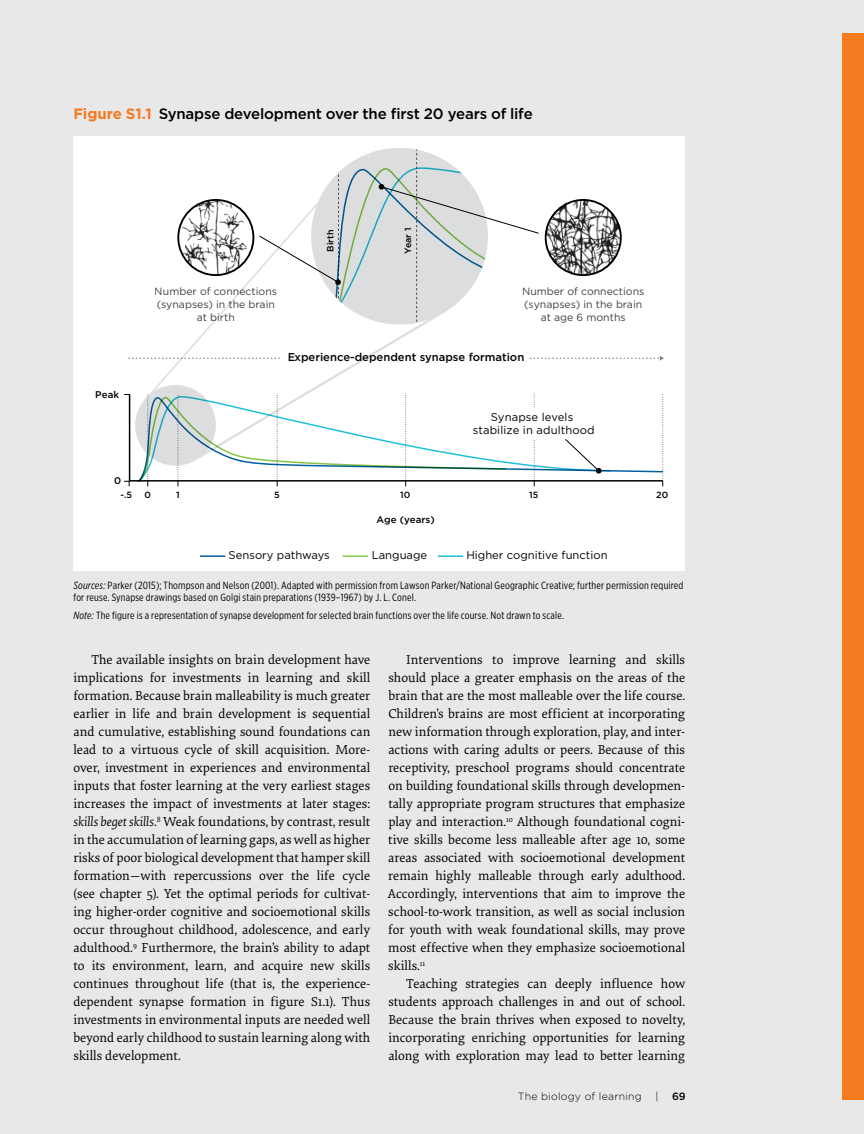
<style>
.page{position:relative;width:864px;height:1134px;background:#e8e8e9}
.page>*{position:absolute;margin:0;border:0;box-sizing:border-box;transform-origin:0 0}
.t1{font:500 15px "Gotham";letter-spacing:-.01em;color:#000}
.t2{font:13.5px/18px "Elena Basic";color:#000;text-align:justify}
.t3{font:11.25px/13.5px "Gotham";color:#000;text-align:center}
.t4{font:500 11.25px "Gotham";color:#000}
.t5{font:10.5px/12px "Gotham X Narrow";letter-spacing:.02em;color:#000}
.t6{font:10.5px/12.8px "Gotham";color:#414042;text-align:center}
.t7{font:300 10.5px "Gotham";letter-spacing:.02em;color:#000}
.t8{font:500 10.5px "Gotham";color:#000}
.t9{font:500 9.75px "Gotham";letter-spacing:.01em;color:#000}
.t10{font:500 9px "Gotham";letter-spacing:.01em;color:#000}
.s1{font-weight:700;color:#f47b20}
.s2{font-style:italic}
</style>
<div class="page">
<div style="left:842px;top:34px;width:22px;height:1066px;background:#f47b20"></div>
<div style="left:73px;top:137px;width:612px;height:434px;background:#fff"></div>
<svg style="left:124px;top:148px;width:540px;height:338px"></svg>
<hr style="left:200px;top:555px;width:25px;height:2px;background:#00609e">
<hr style="left:343px;top:555px;width:25px;height:2px;background:#85c446">
<hr style="left:438px;top:555px;width:25px;height:2px;background:#1fc0db">
<p class="t1" style="left:73px;top:105px;width:461px"><span class="s1">Figure S1.1</span> Synapse development over the first 20 years of life</p>
<p class="t10" style="left:325px;top:252px;width:24px;rotate:-90deg">Birth</p>
<p class="t10" style="left:402px;top:254px;width:28px;rotate:-90deg">Year 1</p>
<p class="t6" style="left:155px;top:285px;width:124px">Number of connections (synapses) in the brain at birth</p>
<p class="t6" style="left:522px;top:285px;width:124px">Number of connections (synapses) in the brain at age 6 months</p>
<p class="t9" style="left:95px;top:388px;width:26px">Peak</p>
<p class="t9" style="left:114px;top:474px;width:9px">0</p>
<p class="t4" style="left:287px;top:350px;width:239px">Experience-dependent synapse formation</p>
<p class="t3" style="left:473px;top:410px;width:123px">Synapse levels stabilize in adulthood</p>
<p class="t10" style="left:121px;top:489px;width:13px">-.5</p>
<p class="t10" style="left:144px;top:489px;width:8px">0</p>
<p class="t10" style="left:176px;top:489px;width:5px">1</p>
<p class="t10" style="left:274px;top:489px;width:7px">5</p>
<p class="t10" style="left:400px;top:489px;width:12px">10</p>
<p class="t10" style="left:529px;top:489px;width:11px">15</p>
<p class="t10" style="left:656px;top:489px;width:14px">20</p>
<p class="t9" style="left:376px;top:513px;width:60px">Age (years)</p>
<p class="t3" style="left:229px;top:548px;width:103px">Sensory pathways</p>
<p class="t3" style="left:372px;top:548px;width:57px">Language</p>
<p class="t3" style="left:466px;top:548px;width:143px">Higher cognitive function</p>
<p class="t5" style="left:73px;top:579px;width:612px"><span class="s2">Sources:</span> Parker (2015); Thompson and Nelson (2001). Adapted with permission from Lawson Parker/National Geographic Creative; further permission required for reuse. Synapse drawings based on Golgi stain preparations (1939–1967) by J. L. Conel.</p>
<p class="t5" style="left:73px;top:609px;width:492px"><span class="s2">Note:</span> The figure is a representation of synapse development for selected brain functions over the life course. Not drawn to scale.</p>
<p class="t2" style="left:73px;top:650px;width:298px;text-indent:18px">The available insights on brain development have implications for investments in learning and skill formation. Because brain malleability is much greater earlier in life and brain development is sequential and cumulative, establishing sound foundations can lead to a virtuous cycle of skill acquisition. More&shy;over, investment in experiences and environmental inputs that foster learning at the very earliest stages increases the impact of investments at later stages: <span class="s2">skills beget skills</span>.<sup>8</sup> Weak foundations, by contrast, result in the accumulation of learning gaps, as well as higher risks of poor biological development that hamper skill formation—with repercussions over the life cycle (see chapter 5). Yet the optimal periods for cultivat&shy;ing higher-order cognitive and socioemotional skills occur throughout childhood, adolescence, and early adulthood.<sup>9</sup> Furthermore, the brain’s ability to adapt to its environment, learn, and acquire new skills continues throughout life (that is, the experience&shy;dependent synapse formation in figure S1.1). Thus investments in environmental inputs are needed well beyond early childhood to sustain learning along with skills development.</p>
<p class="t2" style="left:388px;top:650px;width:298px;text-indent:18px">Interventions to improve learning and skills should place a greater emphasis on the areas of the brain that are the most malleable over the life course.<br>Children’s brains are most efficient at incorporating new information through exploration, play, and inter&shy;actions with caring adults or peers. Because of this receptivity, preschool programs should concentrate on building foundational skills through developmen&shy;tally appropriate program structures that emphasize play and interaction.<sup>10</sup> Although foundational cogni&shy;tive skills become less malleable after age 10, some areas associated with socioemotional development remain highly malleable through early adulthood.<br>Accordingly, interventions that aim to improve the school-to-work transition, as well as social inclusion for youth with weak foundational skills, may prove most effective when they emphasize socioemotional skills.<sup>11</sup></p>
<p class="t2" style="left:388px;top:974px;width:298px;text-indent:18px">Teaching strategies can deeply influence how students approach challenges in and out of school.<br>Because the brain thrives when exposed to novelty, incorporating enriching opportunities for learning along with exploration may lead to better learning</p>
<p class="t7" style="left:518px;top:1090px;width:125px">The biology of learning</p>
<p class="t7" style="left:655px;top:1090px;width:5px">|</p>
<p class="t8" style="left:672px;top:1091px;width:15px">69</p>
</div>
